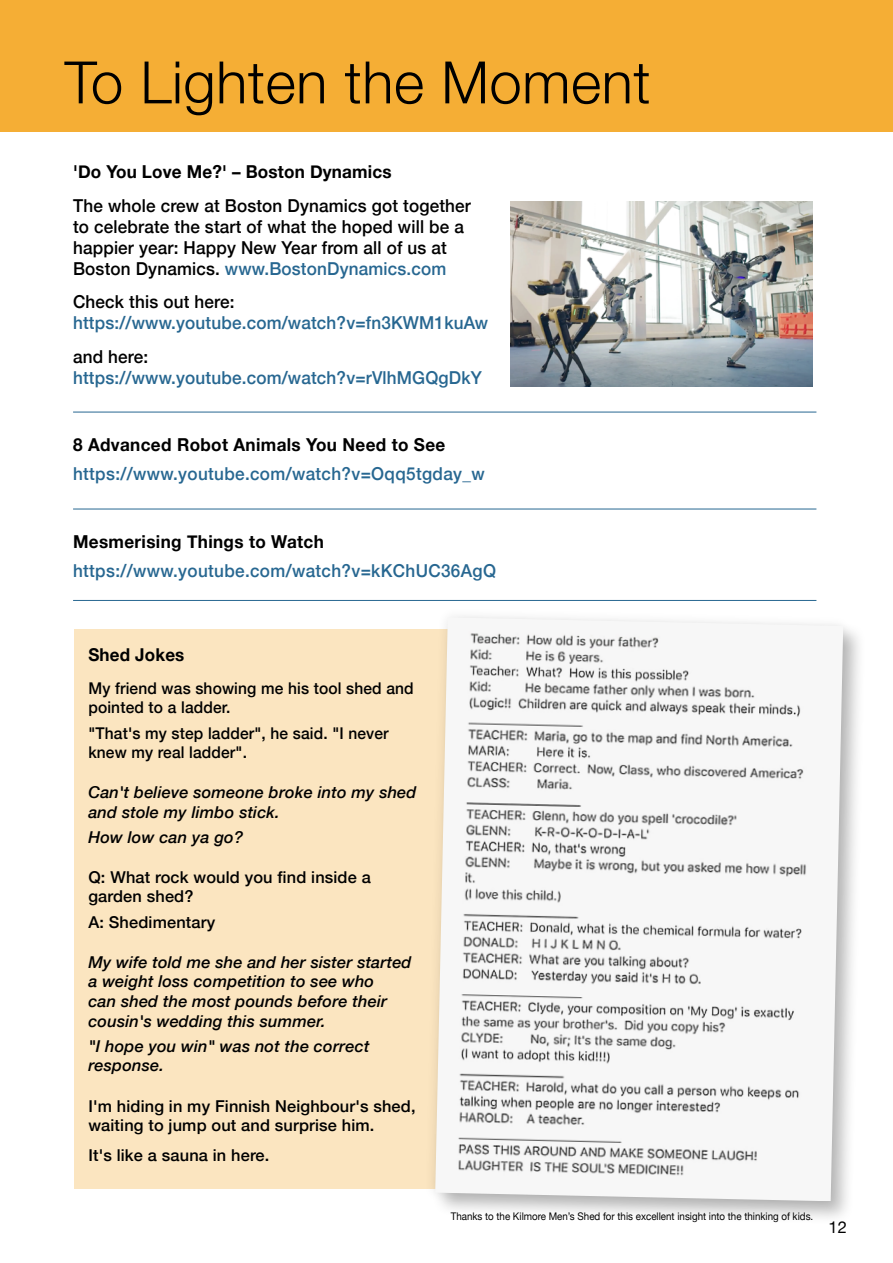
<style>
.page{position:relative;width:893px;height:1263px;background:#fff}
.page>*{position:absolute;margin:0;border:0;box-sizing:border-box;transform-origin:0 0}
.t1{font:300 58.5px "Helvetica Neue";letter-spacing:.01em;color:#000}
.t2{font:500 17.85px/21px "Helvetica Neue";letter-spacing:.01em;color:#000;scale:.96 1}
.t3{font:500 17.85px "Helvetica Neue";letter-spacing:.01em;color:#276791;scale:.96 1}
.t4{font:700 17.85px "Helvetica Neue";letter-spacing:.02em;color:#000;scale:.96 1}
.t5{font:700 17.7px "Helvetica Neue";letter-spacing:.01em;color:#000;scale:.96 1}
.t6{font:16.5px "Helvetica Neue";color:#000}
.t7{font:italic 500 16.35px/19.6px "Helvetica Neue";letter-spacing:.01em;color:#000}
.t8{font:500 16.35px/19.6px "Helvetica Neue";letter-spacing:.01em;color:#000}
.t9{font:500 16.2px/19px "Helvetica Neue";letter-spacing:.01em;color:#000;scale:.96 1}
.t10{font:10.5px "Helvetica Neue";color:#000;scale:.93 1}
.s1{color:#276791}
</style>
<div class="page">
<div style="left:74px;top:629px;width:732px;height:560px;background:#fbe5c0"></div>
<div style="left:0;top:0;width:893px;height:131px;background:#f5ae35"></div>
<img style="left:511px;top:202px;width:301px;height:185px">
<hr style="left:73px;top:412px;width:743px;height:1px;background:#276791">
<hr style="left:73px;top:509px;width:743px;height:1px;background:#276791">
<hr style="left:73px;top:600px;width:743px;height:1px;background:#276791">
<div style="left:432px;top:614px;width:435px;height:611px;background:#000;opacity:.26"></div>
<svg style="left:432px;top:614px;width:423px;height:599px"></svg>
<img style="left:435px;top:617px;width:408px;height:584px">
<h1 class="t1" style="left:65px;top:35px;width:587px">To Lighten the Moment</h1>
<p class="t4" style="left:73px;top:158px;width:333px">'Do You Love Me?' – Boston Dynamics</p>
<p class="t2" style="left:73px;top:193px;width:416px">The whole crew at Boston Dynamics got together to celebrate the start of what the hoped will be a happier year: Happy New Year from all of us at Boston Dynamics. <span class="s1">www.BostonDynamics.com</span></p>
<p class="t2" style="left:73px;top:290px;width:170px">Check this out here:</p>
<p class="t3" style="left:73px;top:309px;width:434px">https://www.youtube.com/watch?v=fn3KWM1kuAw</p>
<p class="t2" style="left:73px;top:345px;width:80px">and here:</p>
<p class="t3" style="left:73px;top:363px;width:427px">https://www.youtube.com/watch?v=rVlhMGQgDkY</p>
<p class="t4" style="left:73px;top:431px;width:389px">8 Advanced Robot Animals You Need to See</p>
<p class="t3" style="left:73px;top:460px;width:430px">https://www.youtube.com/watch?v=Oqq5tgday_w</p>
<p class="t4" style="left:73px;top:527px;width:263px">Mesmerising Things to Watch</p>
<p class="t3" style="left:73px;top:556px;width:442px">https://www.youtube.com/watch?v=kKChUC36AgQ</p>
<p class="t5" style="left:88px;top:641px;width:102px">Shed Jokes</p>
<p class="t9" style="left:88px;top:678px;width:340px">My friend was showing me his tool shed and pointed to a ladder.</p>
<p class="t9" style="left:88px;top:722px;width:314px">"That's my step ladder", he said. "I never knew my real ladder".</p>
<p class="t7" style="left:88px;top:781px;width:330px">Can't believe someone broke into my shed and stole my limbo stick.</p>
<p class="t7" style="left:88px;top:826px;width:156px">How low can ya go?</p>
<p class="t8" style="left:88px;top:866px;width:284px">Q: What rock would you find inside a garden shed?</p>
<p class="t8" style="left:88px;top:911px;width:128px">A: Shedimentary</p>
<p class="t7" style="left:88px;top:951px;width:325px">My wife told me she and her sister started a weight loss competition to see who<br>can shed the most pounds before their cousin's wedding this summer.</p>
<p class="t7" style="left:88px;top:1035px;width:283px">"I hope you win" was not the correct response.</p>
<p class="t8" style="left:88px;top:1095px;width:329px">I'm hiding in my Finnish Neighbour's shed, waiting to jump out and surprise him.</p>
<p class="t8" style="left:88px;top:1144px;width:183px">It's like a sauna in here.</p>
<p class="t10" style="left:451px;top:1209px;width:391px">Thanks to the Kilmore Men’s Shed for this excellent insight into the thinking of kids.</p>
<p class="t6" style="left:828px;top:1215px;width:20px">12</p>
</div>
